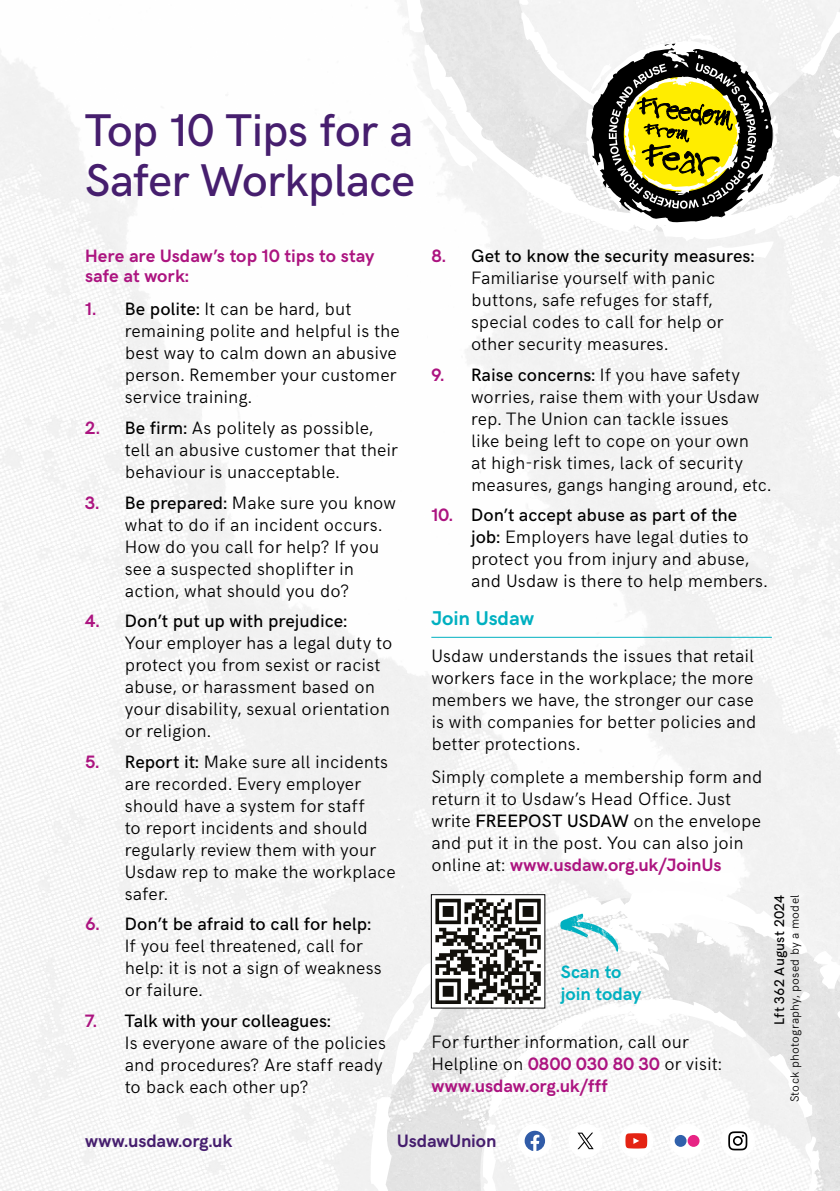
<style>
.page{position:relative;width:840px;height:1191px;background:#fff}
.page>*{position:absolute;margin:0;border:0;box-sizing:border-box;transform-origin:0 0}
.t1{font:500 46px/50px "HK Grotesk";letter-spacing:-.015em;color:#461e6e}
.t2{font:700 20px "HK Grotesk";color:#00b0c0}
.t3{font:300 18px/22px "HK Grotesk";letter-spacing:.005em;color:#000}
.t4{font:700 18px/20px "HK Grotesk";letter-spacing:.005em;color:#ac1480}
.t5{font:700 18px "HK Grotesk";letter-spacing:-.005em;color:#461e6e}
.t6{font:700 18px/22px "HK Grotesk";color:#00b0c0}
.t7{font:500 14px "HK Grotesk";letter-spacing:.02em;color:#000}
.t8{font:300 12px "HK Grotesk";letter-spacing:.025em;color:#000}
.s1{font-weight:700;color:#ac1480}
.s2{font-weight:500}
</style>
<div class="page">
<img style="left:0;top:0;width:839px;height:1191px">
<svg style="left:379px;top:897px;width:460px;height:294px;fill:#f2f2f2"></svg>
<svg style="left:392px;top:886px;width:414px;height:198px;fill:#f1f1f1"></svg>
<svg style="left:674px;top:868px;width:66px;height:20px"></svg>
<svg style="left:799px;top:951px;width:40px;height:52px"></svg>
<svg style="left:767px;top:1010px;width:72px;height:181px"></svg>
<svg style="left:412px;top:0;width:388px;height:232px;fill:#f2f2f2"></svg>
<svg style="left:407px;top:66px;width:17px;height:109px"></svg>
<svg style="left:424px;top:45px;width:415px;height:198px"></svg>
<svg style="left:401px;top:0;width:56px;height:32px"></svg>
<svg style="left:832px;top:126px;width:7px;height:12px"></svg>
<svg style="left:800px;top:0;width:39px;height:76px"></svg>
<svg style="left:514px;top:0;width:35px;height:5px"></svg>
<hr style="left:431px;top:637px;width:340px;height:1px;background:#00b0c0">
<svg style="left:521px;top:12px;width:257px;height:251px"></svg>
<div style="left:720px;top:1123px;width:34px;height:34px;background:#fff;border-radius:50%"></div>
<svg style="left:369px;top:898px;width:378px;height:293px"></svg>
<h1 class="t1" style="left:85px;top:101px;width:331px">Top 10 Tips for a<br>Safer Workplace</h1>
<p class="t4" style="left:85px;top:244px;width:291px">Here are Usdaw’s top 10 tips to stay safe at work:</p>
<p class="t3" style="left:125px;top:297px;width:276px;text-indent:-40px"><span class="s1">1.</span> <span class="s2">Be polite:</span> It can be hard, but remaining polite and helpful is the best way to calm down an abusive person. Remember your customer service training.</p>
<p class="t3" style="left:125px;top:415px;width:274px;text-indent:-40px"><span class="s1">2.</span> <span class="s2">Be firm:</span> As politely as possible, tell an abusive customer that their behaviour is unacceptable.</p>
<p class="t3" style="left:125px;top:490px;width:272px;text-indent:-40px"><span class="s1">3.</span> <span class="s2">Be prepared:</span> Make sure you know what to do if an incident occurs.<br>How do you call for help? If you see a suspected shoplifter in action, what should you do?</p>
<p class="t3" style="left:125px;top:608px;width:269px;text-indent:-40px"><span class="s1">4.</span> <span class="s2">Don’t put up with prejudice:<br></span>Your employer has a legal duty to protect you from sexist or racist abuse, or harassment based on your disability, sexual orientation or religion.</p>
<p class="t3" style="left:125px;top:749px;width:272px;text-indent:-40px"><span class="s1">5.</span> <span class="s2">Report it:</span> Make sure all incidents are recorded. Every employer should have a system for staff<br>to report incidents and should regularly review them with your<br>Usdaw rep to make the workplace safer.</p>
<p class="t3" style="left:125px;top:911px;width:258px;text-indent:-40px"><span class="s1">6.</span> <span class="s2">Don’t be afraid to call for help:<br></span>If you feel threatened, call for help: it is not a sign of weakness or failure.</p>
<p class="t3" style="left:125px;top:1008px;width:262px;text-indent:-40px"><span class="s1">7.</span> <span class="s2">Talk with your colleagues:<br></span>Is everyone aware of the policies and procedures? Are staff ready to back each other up?</p>
<p class="t3" style="left:471px;top:243px;width:284px;text-indent:-40px"><span class="s1">8.</span> <span class="s2">Get to know the security measures:<br></span>Familiarise yourself with panic buttons, safe refuges for staff, special codes to call for help or other security measures.</p>
<p class="t3" style="left:471px;top:362px;width:301px;text-indent:-40px"><span class="s1">9.</span> <span class="s2">Raise concerns:</span> If you have safety worries, raise them with your Usdaw rep. The Union can tackle issues<br>like being left to cope on your own<br>at high-risk times, lack of security measures, gangs hanging around, etc.</p>
<p class="t3" style="left:471px;top:502px;width:297px;text-indent:-40px"><span class="s1">10.</span> <span class="s2">Don’t accept abuse as part of the job:</span> Employers have legal duties to protect you from injury and abuse, and Usdaw is there to help members.</p>
<p class="t2" style="left:431px;top:603px;width:104px">Join Usdaw</p>
<p class="t3" style="left:431px;top:643px;width:326px">Usdaw understands the issues that retail workers face in the workplace; the more members we have, the stronger our case is with companies for better policies and better protections.</p>
<p class="t3" style="left:431px;top:764px;width:332px">Simply complete a membership form and return it to Usdaw’s Head Office. Just write <span class="s2">FREEPOST USDAW</span> on the envelope and put it in the post. You can also join online at: <span class="s1">www.usdaw.org.uk/JoinUs</span></p>
<p class="t6" style="left:560px;top:959px;width:82px">Scan to join today</p>
<p class="t3" style="left:431px;top:1029px;width:292px">For further information, call our<br>Helpline on <span class="s1">0800 030 80 30</span> or visit: <span class="s1">www.usdaw.org.uk/fff</span></p>
<p class="t7" style="left:768px;top:1024px;width:132px;rotate:-90deg">Lft 362 August 2024</p>
<p class="t8" style="left:785px;top:1102px;width:209px;rotate:-90deg">Stock photography, posed by a model</p>
<p class="t5" style="left:85px;top:1127px;width:148px">www.usdaw.org.uk</p>
<p class="t5" style="left:397px;top:1127px;width:101px">UsdawUnion</p>
</div>
